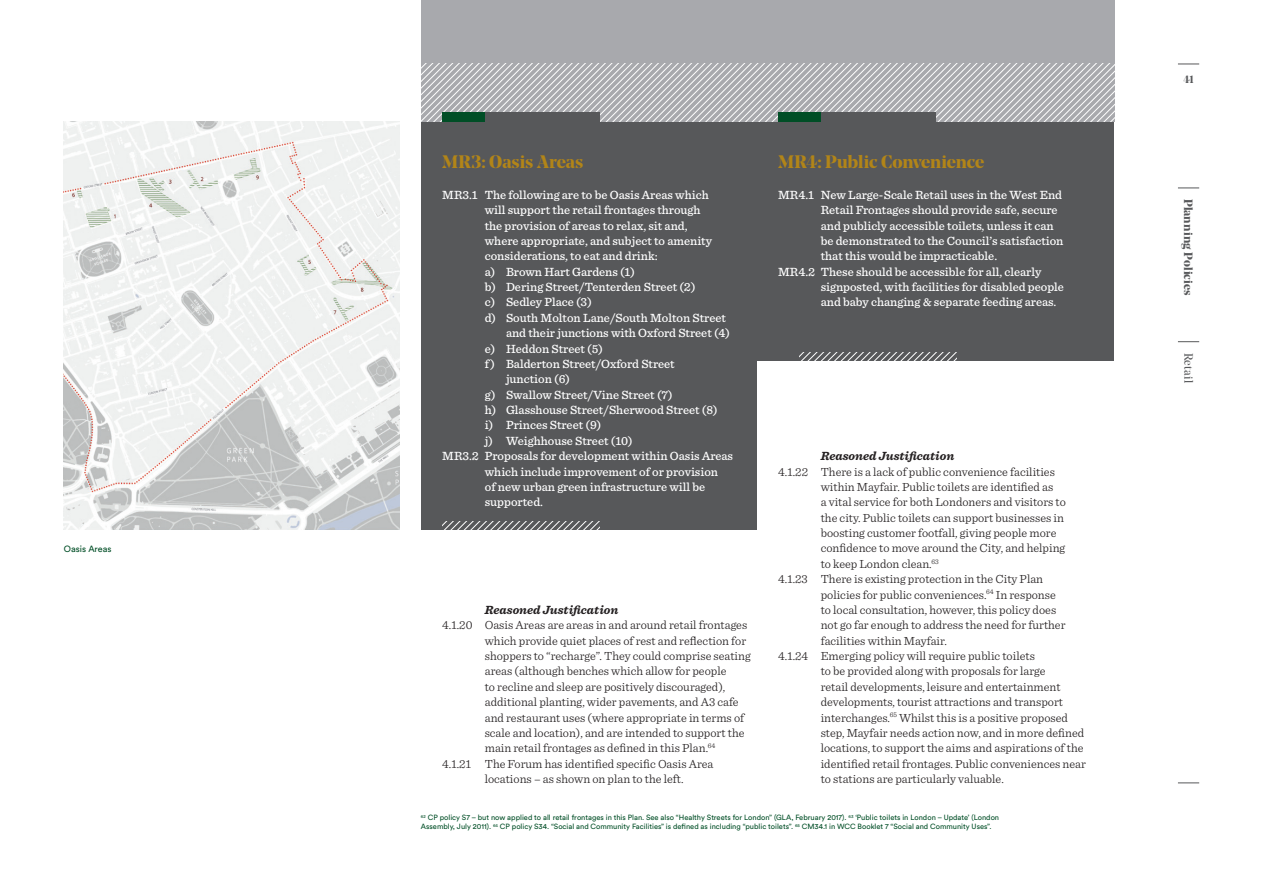
<style>
.page{position:relative;width:1263px;height:893px;background:#fff}
.page>*{position:absolute;margin:0;border:0;box-sizing:border-box;transform-origin:0 0}
.t1{font:700 18px "Noe Display";letter-spacing:-.005em;color:#b28518}
.t2{font:300 12.3px/15.5px "Sentinel";color:#231f20}
.t3{font:500 12.3px/15.3px "Sentinel";color:#fff}
.t4{font:italic 700 12.3px "Sentinel";color:#231f20}
.t5{font:700 12px "Noe Display";letter-spacing:.01em;color:#57585a}
.t6{font:12px "Noe Display";letter-spacing:.025em;color:#57585a}
.t7{font:700 10.5px "Noe Display";color:#57585a}
.t8{font:9px "Circular Std";color:#004e26}
.t9{font:7.5px/9px "Circular Std";color:#004e26}
</style>
<div class="page">
<svg style="left:1178px;top:64px;width:21px;height:1px"></svg>
<svg style="left:1178px;top:341px;width:21px;height:1px"></svg>
<svg style="left:1178px;top:783px;width:21px;height:1px"></svg>
<svg style="left:1178px;top:188px;width:21px;height:1px"></svg>
<div style="left:736px;top:91px;width:378px;height:269px;background:#57585a"></div>
<div style="left:421px;top:91px;width:336px;height:438px;background:#57585a"></div>
<div style="left:421px;top:0;width:693px;height:122px;background:#a8a9ad"></div>
<svg style="left:421px;top:64px;width:693px;height:58px"></svg>
<svg style="left:799px;top:352px;width:158px;height:8px"></svg>
<svg style="left:442px;top:522px;width:158px;height:7px"></svg>
<div style="left:778px;top:113px;width:43px;height:9px;background:#004e26"></div>
<div style="left:442px;top:113px;width:43px;height:9px;background:#004e26"></div>
<div style="left:821px;top:113px;width:114px;height:14px;background:#57585a"></div>
<div style="left:485px;top:113px;width:115px;height:14px;background:#57585a"></div>
<img style="left:64px;top:122px;width:336px;height:407px">
<p class="t8" style="left:64px;top:544px;width:49px">Oasis Areas</p>
<p class="t1" style="left:442px;top:150px;width:143px">MR3: Oasis Areas</p>
<p class="t1" style="left:778px;top:150px;width:208px">MR4: Public Convenience</p>
<p class="t3" style="left:485px;top:186px;width:229px;text-indent:-43px">MR3.1 The following are to be Oasis Areas which will support the retail frontages through the provision of areas to relax, sit and, where appropriate, and subject to amenity considerations, to eat and drink:</p>
<p class="t3" style="left:485px;top:263px;width:152px">a) Brown Hart Gardens (1)</p>
<p class="t3" style="left:485px;top:279px;width:212px">b) Dering Street/Tenterden Street (2)</p>
<p class="t3" style="left:485px;top:294px;width:109px">c) Sedley Place (3)</p>
<p class="t3" style="left:506px;top:309px;width:225px;text-indent:-21px">d) South Molton Lane/South Molton Street and their junctions with Oxford Street (4)</p>
<p class="t3" style="left:485px;top:340px;width:120px">e) Heddon Street (5)</p>
<p class="t3" style="left:506px;top:355px;width:170px;text-indent:-21px">f ) Balderton Street/Oxford Street junction (6)</p>
<p class="t3" style="left:485px;top:386px;width:189px">g) Swallow Street/Vine Street (7)</p>
<p class="t3" style="left:485px;top:402px;width:234px">h) Glasshouse Street/Sherwood Street (8)</p>
<p class="t3" style="left:485px;top:417px;width:118px">i) Princes Street (9)</p>
<p class="t3" style="left:485px;top:432px;width:149px">j) Weighhouse Street (10)</p>
<p class="t3" style="left:485px;top:448px;width:250px;text-indent:-43px">MR3.2 Proposals for development within Oasis Areas which include improvement of or provision<br>of new urban green infrastructure will be supported.</p>
<p class="t4" style="left:485px;top:600px;width:135px">Reasoned Justification</p>
<p class="t2" style="left:485px;top:617px;width:267px;text-indent:-43px">4.1.20 Oasis Areas are areas in and around retail frontages which provide quiet places of rest and reflection for shoppers to “recharge”. They could comprise seating areas (although benches which allow for people<br>to recline and sleep are positively discouraged), additional planting, wider pavements, and A3 cafe and restaurant uses (where appropriate in terms of scale and location), and are intended to support the main retail frontages as defined in this Plan.<sup>64</sup></p>
<p class="t2" style="left:485px;top:755px;width:230px;text-indent:-43px">4.1.21 The Forum has identified specific Oasis Area locations – as shown on plan to the left.</p>
<p class="t3" style="left:821px;top:186px;width:244px;text-indent:-43px">MR4.1 New Large-Scale Retail uses in the West End Retail Frontages should provide safe, secure and publicly accessible toilets, unless it can be demonstrated to the Council’s satisfaction that this would be impracticable.</p>
<p class="t3" style="left:821px;top:263px;width:245px;text-indent:-43px">MR4.2 These should be accessible for all, clearly signposted, with facilities for disabled people and baby changing &amp; separate feeding areas.</p>
<p class="t4" style="left:821px;top:446px;width:135px">Reasoned Justification</p>
<p class="t2" style="left:821px;top:463px;width:247px;text-indent:-43px">4.1.22 There is a lack of public convenience facilities within Mayfair. Public toilets are identified as<br>a vital service for both Londoners and visitors to the city. Public toilets can support businesses in boosting customer footfall, giving people more confidence to move around the City, and helping to keep London clean.<sup>63</sup></p>
<p class="t2" style="left:821px;top:571px;width:246px;text-indent:-43px">4.1.23 There is existing protection in the City Plan policies for public conveniences.<sup>64</sup> In response to local consultation, however, this policy does not go far enough to address the need for further facilities within Mayfair.</p>
<p class="t2" style="left:821px;top:647px;width:267px;text-indent:-43px">4.1.24 Emerging policy will require public toilets<br>to be provided along with proposals for large<br>retail developments, leisure and entertainment developments, tourist attractions and transport interchanges.<sup>65</sup> Whilst this is a positive proposed step, Mayfair needs action now, and in more defined locations, to support the aims and aspirations of the identified retail frontages. Public conveniences near to stations are particularly valuable.</p>
<p class="t9" style="left:421px;top:813px;width:580px"><sup>62</sup> CP policy S7 – but now applied to all retail frontages in this Plan. See also “Healthy Streets for London” (GLA, February 2017). <sup>63</sup> ‘Public toilets in London – Update’ (London<br>Assembly, July 2011). <sup>64</sup> CP policy S34. “Social and Community Facilities” is defined as including “public toilets”. <sup>65</sup> CM34.1 in WCC Booklet 7 “Social and Community Uses”.</p>
<p class="t7" style="left:1183px;top:72px;width:12px">41</p>
<p class="t5" style="left:1196px;top:199px;width:98px;rotate:90deg">Planning Policies</p>
<p class="t6" style="left:1196px;top:352px;width:32px;rotate:90deg">Retail</p>
</div>
